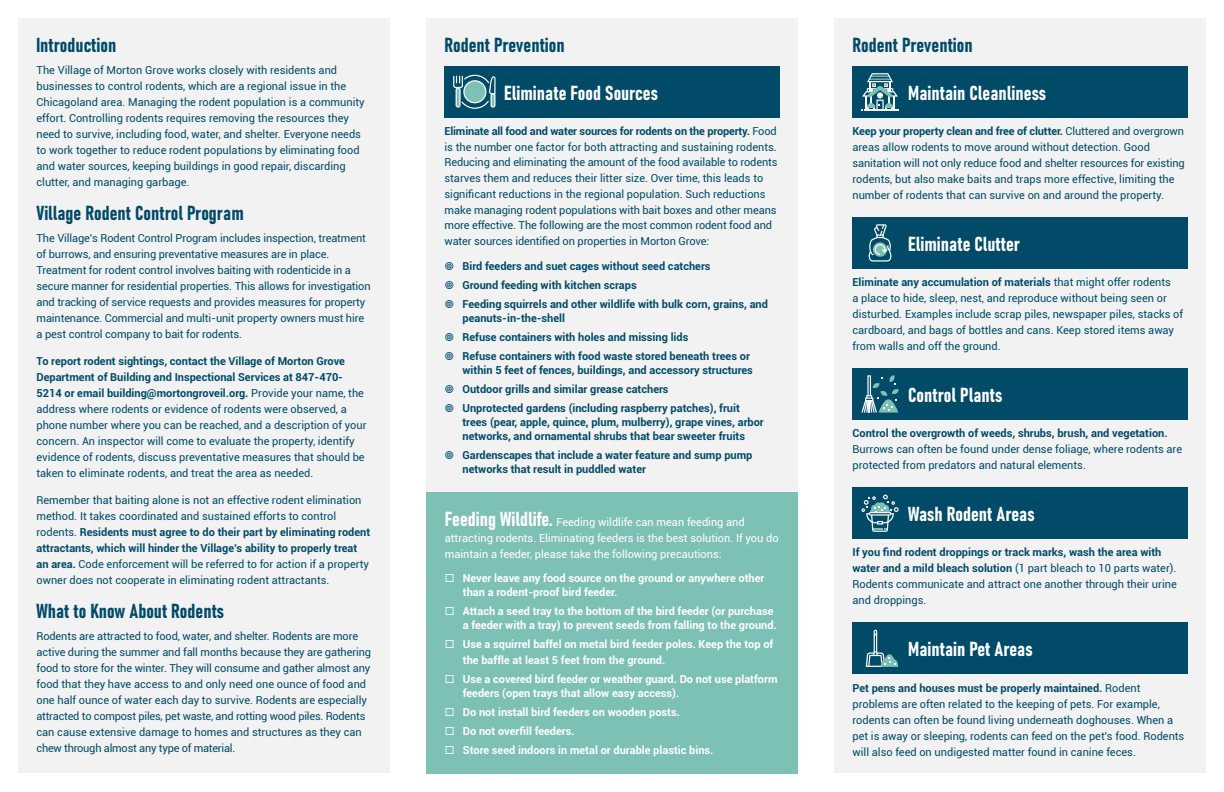
<style>
.page{position:relative;width:1224px;height:792px;background:#fff}
.page>*{position:absolute;margin:0;border:0;box-sizing:border-box;transform-origin:0 0}
.t1{font:20px "Bahnschrift";color:#fff}
.t2{font:20px "Bahnschrift";color:#014b69}
.t3{font:11px/16px "Roboto";color:#014b69}
.t4{font:700 11px/14px "Roboto";color:#014b69}
.t5{font:700 11px/14px "Roboto";color:#fff}
.t6{font:11px/16px "Roboto";color:#fff}
.s1{font-weight:700}
.s2{font-weight:400}
.s3{font-family:"Bahnschrift";font-size:20px}
</style>
<div class="page">
<div style="left:18px;top:18px;width:372px;height:756px;background:#f2f2f2"></div>
<div style="left:426px;top:18px;width:372px;height:474px;background:#f2f2f2"></div>
<div style="left:834px;top:18px;width:372px;height:756px;background:#f2f2f2"></div>
<div style="left:852px;top:66px;width:336px;height:52px;background:#014b69"></div>
<div style="left:444px;top:66px;width:336px;height:52px;background:#014b69"></div>
<div style="left:852px;top:217px;width:336px;height:52px;background:#014b69"></div>
<div style="left:852px;top:368px;width:336px;height:52px;background:#014b69"></div>
<div style="left:852px;top:487px;width:336px;height:52px;background:#014b69"></div>
<div style="left:852px;top:622px;width:336px;height:52px;background:#014b69"></div>
<svg style="left:861px;top:73px;width:38px;height:37px"></svg>
<hr style="left:864px;top:109px;width:32px;height:1px;background:#fff">
<svg style="left:869px;top:224px;width:22px;height:38px"></svg>
<svg style="left:861px;top:375px;width:38px;height:38px"></svg>
<svg style="left:861px;top:495px;width:38px;height:37px"></svg>
<svg style="left:866px;top:630px;width:32px;height:37px"></svg>
<svg style="left:453px;top:74px;width:43px;height:35px"></svg>
<div style="left:426px;top:492px;width:372px;height:282px;background:#7dc0b6"></div>
<p class="t2" style="left:36px;top:30px;width:81px">Introduction</p>
<p class="t3" style="left:36px;top:62px;width:330px">The Village of Morton Grove works closely with residents and businesses to control rodents, which are a regional issue in the Chicagoland area. Managing the rodent population is a community effort. Controlling rodents requires removing the resources they need to survive, including food, water, and shelter. Everyone needs to work together to reduce rodent populations by eliminating food and water sources, keeping buildings in good repair, discarding clutter, and managing garbage.</p>
<p class="t2" style="left:36px;top:198px;width:209px">Village Rodent Control Program</p>
<p class="t3" style="left:36px;top:230px;width:336px">The Village’s Rodent Control Program includes inspection, treatment of burrows, and ensuring preventative measures are in place.<br>Treatment for rodent control involves baiting with rodenticide in a secure manner for residential properties. This allows for investigation and tracking of service requests and provides measures for property maintenance. Commercial and multi-unit property owners must hire a pest control company to bait for rodents.</p>
<p class="t3" style="left:36px;top:353px;width:332px"><span class="s1">To report rodent sightings, contact the Village of Morton Grove Department of Building and Inspectional Services at 847-470- 5214 or email building@mortongroveil.org.</span> Provide your name, the address where rodents or evidence of rodents were observed, a phone number where you can be reached, and a description of your concern. An inspector will come to evaluate the property, identify evidence of rodents, discuss preventative measures that should be taken to eliminate rodents, and treat the area as needed.</p>
<p class="t3" style="left:36px;top:492px;width:335px">Remember that baiting alone is not an effective rodent elimination method. It takes coordinated and sustained efforts to control rodents. <span class="s1">Residents must agree to do their part by eliminating rodent attractants, which will hinder the Village’s ability to properly treat an area.</span> Code enforcement will be referred to for action if a property owner does not cooperate in eliminating rodent attractants.</p>
<p class="t2" style="left:36px;top:596px;width:189px">What to Know About Rodents</p>
<p class="t3" style="left:36px;top:628px;width:336px">Rodents are attracted to food, water, and shelter. Rodents are more active during the summer and fall months because they are gathering food to store for the winter. They will consume and gather almost any food that they have access to and only need one ounce of food and one half ounce of water each day to survive. Rodents are especially attracted to compost piles, pet waste, and rotting wood piles. Rodents can cause extensive damage to homes and structures as they can chew through almost any type of material.</p>
<p class="t2" style="left:444px;top:30px;width:122px">Rodent Prevention</p>
<p class="t2" style="left:852px;top:30px;width:122px">Rodent Prevention</p>
<p class="t1" style="left:504px;top:78px;width:155px">Eliminate Food Sources</p>
<p class="t1" style="left:908px;top:78px;width:139px">Maintain Cleanliness</p>
<p class="t3" style="left:852px;top:123px;width:334px"><span class="s1">Keep your property clean and free of clutter.</span> Cluttered and overgrown areas allow rodents to move around without detection. Good sanitation will not only reduce food and shelter resources for existing rodents, but also make baits and traps more effective, limiting the number of rodents that can survive on and around the property.</p>
<p class="t3" style="left:444px;top:123px;width:334px"><span class="s1">Eliminate all food and water sources for rodents on the property.</span> Food is the number one factor for both attracting and sustaining rodents.<br>Reducing and eliminating the amount of the food available to rodents starves them and reduces their litter size. Over time, this leads to significant reductions in the regional population. Such reductions make managing rodent populations with bait boxes and other means more effective. The following are the most common rodent food and water sources identified on properties in Morton Grove:</p>
<p class="t4" style="left:462px;top:259px;width:250px">Bird feeders and suet cages without seed catchers</p>
<p class="t4" style="left:462px;top:278px;width:176px">Ground feeding with kitchen scraps</p>
<p class="t4" style="left:462px;top:297px;width:307px">Feeding squirrels and other wildlife with bulk corn, grains, and peanuts-in-the-shell</p>
<p class="t4" style="left:462px;top:330px;width:227px">Refuse containers with holes and missing lids</p>
<p class="t4" style="left:462px;top:349px;width:292px">Refuse containers with food waste stored beneath trees or within 5 feet of fences, buildings, and accessory structures</p>
<p class="t4" style="left:462px;top:382px;width:208px">Outdoor grills and similar grease catchers</p>
<p class="t4" style="left:462px;top:401px;width:303px">Unprotected gardens (including raspberry patches), fruit trees (pear, apple, quince, plum, mulberry), grape vines, arbor networks, and ornamental shrubs that bear sweeter fruits</p>
<p class="t4" style="left:462px;top:448px;width:292px">Gardenscapes that include a water feature and sump pump networks that result in puddled water</p>
<p class="t1" style="left:908px;top:229px;width:113px">Eliminate Clutter</p>
<p class="t3" style="left:852px;top:274px;width:332px"><span class="s1">Eliminate any accumulation of materials</span> that might offer rodents<br>a place to hide, sleep, nest, and reproduce without being seen or disturbed. Examples include scrap piles, newspaper piles, stacks of cardboard, and bags of bottles and cans. Keep stored items away</p>
<p class="t3" style="left:852px;top:338px;width:150px">from walls and off the ground.</p>
<p class="t1" style="left:908px;top:380px;width:96px">Control Plants</p>
<p class="t4" style="left:852px;top:425px;width:331px;line-height:16px">Control the overgrowth of weeds, shrubs, brush, and vegetation.<br><span class="s2">Burrows can often be found under dense foliage, where rodents are</span></p>
<p class="t3" style="left:852px;top:457px;width:235px">protected from predators and natural elements.</p>
<p class="t6" style="left:445px;top:514px;width:335px"><span class="s3">Feeding Wildlife.</span> Feeding wildlife can mean feeding and attracting rodents. Eliminating feeders is the best solution. If you do maintain a feeder, please take the following precautions:</p>
<p class="t5" style="left:463px;top:571px;width:303px">Never leave any food source on the ground or anywhere other than a rodent-proof bird feeder.</p>
<p class="t5" style="left:463px;top:604px;width:316px">Attach a seed tray to the bottom of the bird feeder (or purchase a feeder with a tray) to prevent seeds from falling to the ground.</p>
<p class="t5" style="left:463px;top:636px;width:312px;line-height:16px">Use a squirrel baffel on metal bird feeder poles. Keep the top of the baffle at least 5 feet from the ground.</p>
<p class="t5" style="left:463px;top:672px;width:316px">Use a covered bird feeder or weather guard. Do not use platform feeders (open trays that allow easy access).</p>
<p class="t5" style="left:463px;top:705px;width:219px">Do not install bird feeders on wooden posts.</p>
<p class="t5" style="left:463px;top:724px;width:113px">Do not overfill feeders.</p>
<p class="t5" style="left:463px;top:743px;width:252px">Store seed indoors in metal or durable plastic bins.</p>
<p class="t1" style="left:908px;top:499px;width:128px">Wash Rodent Areas</p>
<p class="t3" style="left:852px;top:544px;width:326px"><span class="s1">If you find rodent droppings or track marks, wash the area with water and a mild bleach solution</span> (1 part bleach to 10 parts water).<br>Rodents communicate and attract one another through their urine and droppings.</p>
<p class="t1" style="left:908px;top:634px;width:126px">Maintain Pet Areas</p>
<p class="t3" style="left:852px;top:679px;width:333px"><span class="s1">Pet pens and houses must be properly maintained.</span> Rodent problems are often related to the keeping of pets. For example, rodents can often be found living underneath doghouses. When a pet is away or sleeping, rodents can feed on the pet's food. Rodents will also feed on undigested matter found in canine feces.</p>
</div>
